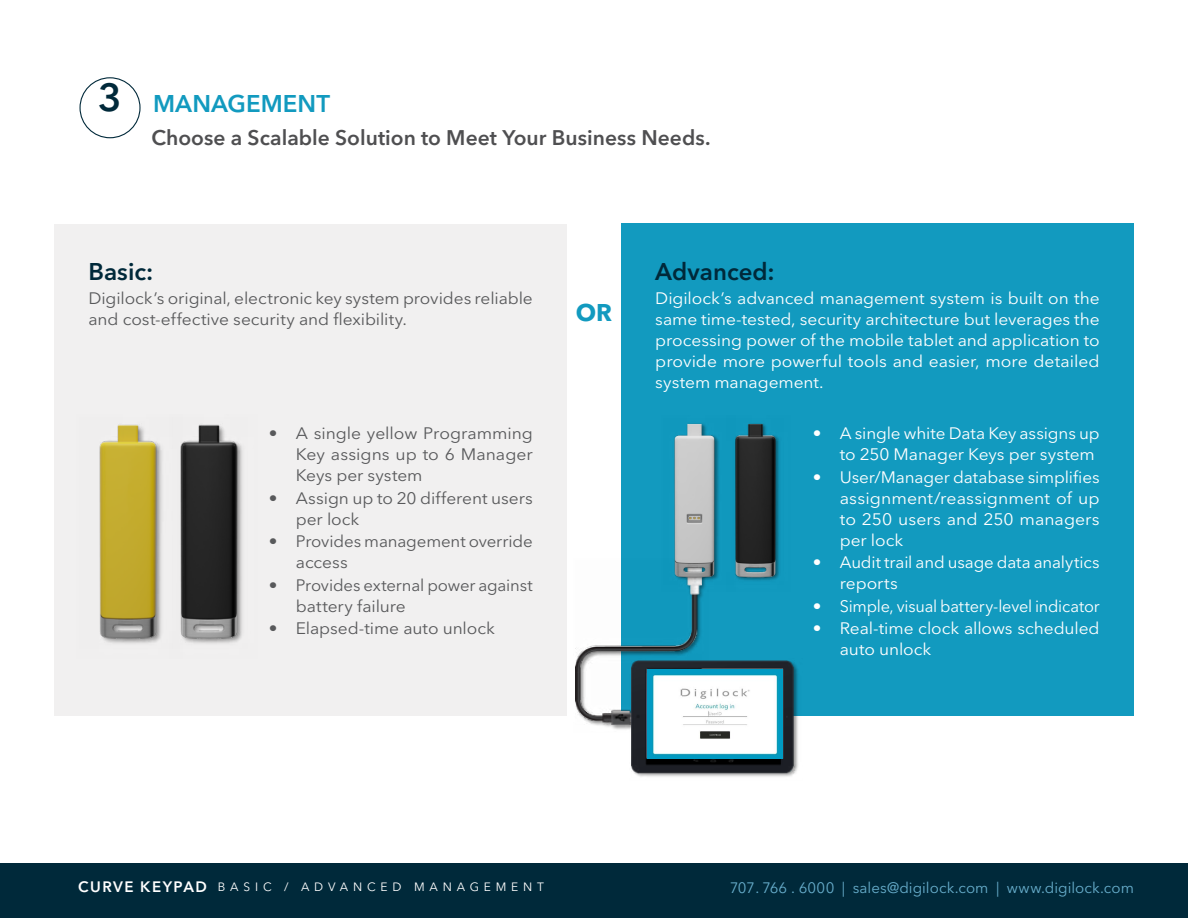
<style>
.page{position:relative;width:1188px;height:918px;background:#fff}
.page>*{position:absolute;margin:0;border:0;box-sizing:border-box;transform-origin:0 0}
.t1{font:600 24px "Avenir Next LT Pro";color:#00293a}
.t2{font:600 24px "Avenir Next LT Pro";color:#129abf}
.t3{font:700 24px "Avenir Next LT Pro";color:#129abf}
.t4{font:600 21px "Avenir Next LT Pro";color:#4f4f51}
.t5{font:16.5px/21px "Avenir Next LT Pro";letter-spacing:-.005em;color:#fff;text-align:justify;scale:1.05 1}
.t6{font:16.5px/21px "Avenir Next LT Pro";letter-spacing:-.005em;color:#58595b;scale:1.05 1}
.t7{font:15px "Avenir Next LT Pro";letter-spacing:.005em;color:#67adcb}
.t8{font:12px "Avenir Next LT Pro";letter-spacing:.4em;color:#fff}
.s1{font-size:38.85px;color:#00293a}
.s2{font-weight:600;font-size:15px}
</style>
<div class="page">
<div style="left:0;top:863px;width:1188px;height:55px;background:#00293a"></div>
<div style="left:54px;top:224px;width:513px;height:492px;background:#f1f0f0"></div>
<div style="left:621px;top:224px;width:513px;height:492px;background:#129abf"></div>
<img style="left:99px;top:424px;width:63px;height:220px">
<img style="left:180px;top:424px;width:63px;height:220px">
<div style="left:79px;top:77px;width:62px;height:61px;border:1px solid #00293a;border-radius:50%"></div>
<img style="left:575px;top:592px;width:128px;height:138px">
<img style="left:576px;top:592px;width:125px;height:133px">
<img style="left:686px;top:584px;width:20px;height:8px">
<img style="left:674px;top:423px;width:45px;height:161px">
<img style="left:735px;top:423px;width:44px;height:158px">
<img style="left:630px;top:659px;width:168px;height:118px">
<img style="left:632px;top:661px;width:163px;height:112px">
<img style="left:648px;top:669px;width:135px;height:89px">
<h1 class="t2" style="left:98px;top:90px;width:233px"><span class="s1">3</span> MANAGEMENT</h1>
<p class="t4" style="left:152px;top:125px;width:561px">Choose a Scalable Solution to Meet Your Business Needs.</p>
<h1 class="t1" style="left:88px;top:257px;width:66px">Basic:</h1>
<p class="t6" style="left:88px;top:287px;width:425px">Digilock’s original, electronic key system provides reliable and cost-effective security and flexibility.</p>
<p class="t6" style="left:296px;top:423px;width:227px;text-align:justify;text-indent:-27px">• A single yellow Programming Key assigns up to 6 Manager Keys per system</p>
<p class="t6" style="left:296px;top:488px;width:227px;text-indent:-27px">• Assign up to 20 different users per lock</p>
<p class="t6" style="left:296px;top:531px;width:227px;text-indent:-27px">• Provides management override access</p>
<p class="t6" style="left:296px;top:575px;width:227px;text-indent:-27px">• Provides external power against battery failure</p>
<p class="t6" style="left:269px;top:618px;width:217px">• Elapsed-time auto unlock</p>
<h1 class="t3" style="left:576px;top:298px;width:38px">OR</h1>
<h1 class="t1" style="left:655px;top:257px;width:121px">Advanced:</h1>
<p class="t5" style="left:655px;top:287px;width:425px">Digilock’s advanced management system is built on the same time-tested, security architecture but leverages the processing power of the mobile tablet and application to provide more powerful tools and easier, more detailed system management.</p>
<p class="t5" style="left:813px;top:423px;width:275px;text-align:right">• A single white Data Key assigns up to 250 Manager Keys per system</p>
<p class="t5" style="left:840px;top:467px;width:249px;text-indent:-27px">• User/Manager database simplifies assignment/reassignment of up to 250 users and 250 managers per lock</p>
<p class="t5" style="left:840px;top:552px;width:249px;text-indent:-27px">• Audit trail and usage data analytics reports</p>
<p class="t5" style="left:813px;top:596px;width:275px">• Simple, visual battery-level indicator</p>
<p class="t5" style="left:840px;top:618px;width:249px;text-indent:-27px">• Real-time clock allows scheduled auto unlock</p>
<p class="t8" style="left:78px;top:879px;width:467px"><span class="s2">CURVE KEYPAD</span> BASIC / ADVANCED MANAGEMENT</p>
<p class="t7" style="left:730px;top:879px;width:406px">707 . 766 . 6000 | sales@digilock.com | www.digilock.com</p>
</div>
